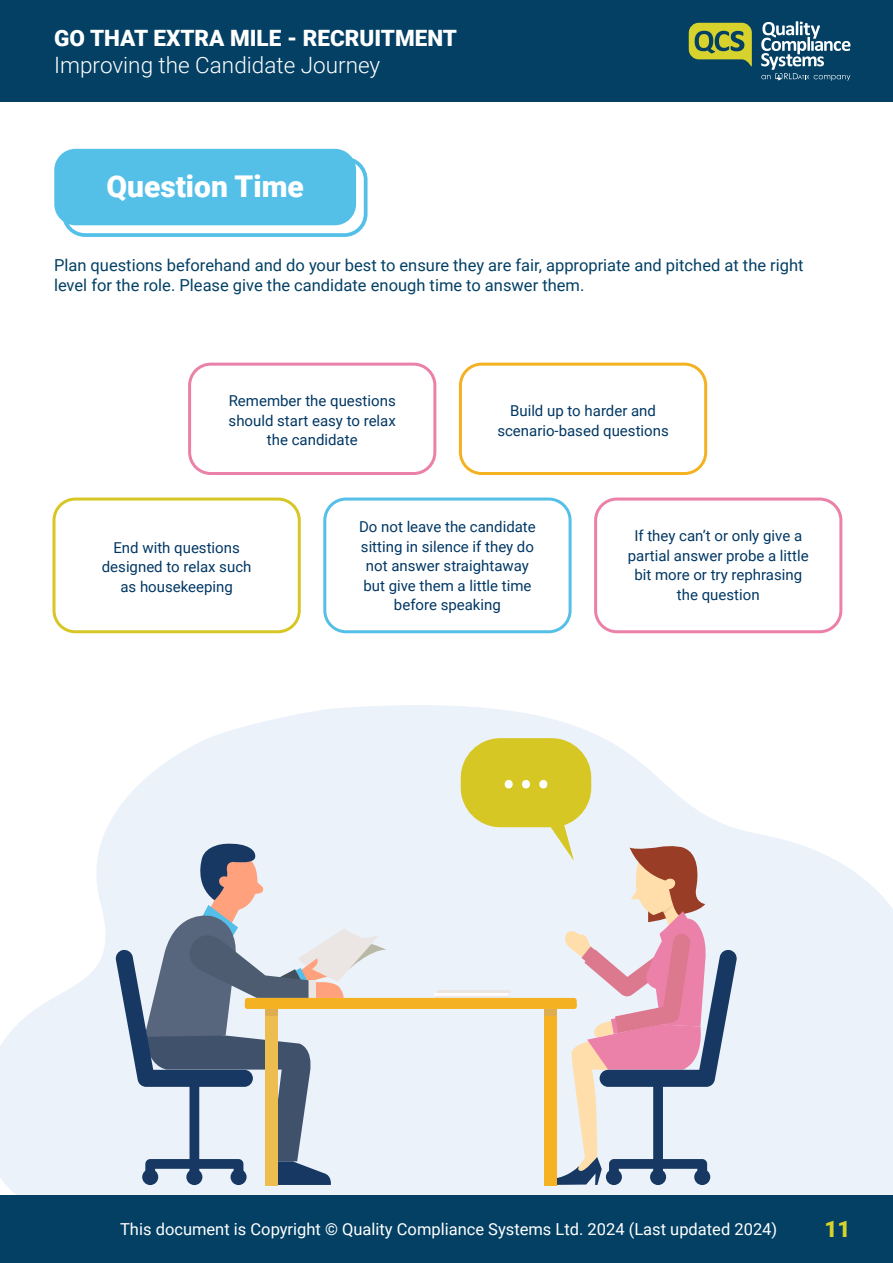
<style>
.page{position:relative;width:893px;height:1263px;background:#fff}
.page>*{position:absolute;margin:0;border:0;box-sizing:border-box;transform-origin:0 0}
.t1{font:900 30px "Roboto";color:#fff}
.t2{font:300 22.5px "Roboto";color:#fff}
.t3{font:900 22.5px "Roboto";color:#fff}
.t4{font:900 22.5px "Roboto";color:#d7d32c}
.Checklist_-_Body_Text{font:16.5px/20.2px "Roboto";color:#034064}
.t5{font:16.5px "Roboto";color:#fff}
.t6{font:15px/19.5px "Roboto";color:#003764;text-align:center}
</style>
<div class="page">
<div style="left:0;top:0;width:893px;height:102px;background:#034064"></div>
<svg style="left:689px;top:23px;width:63px;height:44px"></svg>
<svg style="left:761px;top:21px;width:89px;height:60px"></svg>
<div style="left:0;top:1195px;width:893px;height:68px;background:#034064"></div>
<svg style="left:0;top:705px;width:893px;height:490px;fill:#ebf2fa"></svg>
<div style="left:188px;top:363px;width:248px;height:112px;border:3px solid #eb80a8;border-radius:21px"></div>
<div style="left:459px;top:363px;width:248px;height:112px;border:3px solid #f4b223;border-radius:21px"></div>
<div style="left:53px;top:497px;width:248px;height:136px;border:3px solid #d7c724;border-radius:21px"></div>
<div style="left:323px;top:497px;width:249px;height:136px;border:3px solid #54c0e8;border-radius:21px"></div>
<div style="left:594px;top:497px;width:248px;height:136px;border:3px solid #eb80a8;border-radius:21px"></div>
<svg style="left:115px;top:738px;width:622px;height:447px"></svg>
<div style="left:505px;top:780px;width:8px;height:8px;background:#fff;border-radius:50%"></div>
<div style="left:522px;top:780px;width:8px;height:8px;background:#fff;border-radius:50%"></div>
<div style="left:539px;top:780px;width:8px;height:8px;background:#fff;border-radius:50%"></div>
<div style="left:62px;top:157px;width:305px;height:80px;border:4px solid #54c0e8;border-radius:21px"></div>
<div style="left:54px;top:149px;width:302px;height:76px;background:#54c0e8;border-radius:21px"></div>
<h2 class="t3" style="left:54px;top:22px;width:404px">GO THAT EXTRA MILE - RECRUITMENT</h2>
<h2 class="t2" style="left:54px;top:49px;width:327px">Improving the Candidate Journey</h2>
<p class="t1" style="left:106px;top:165px;width:199px">Question Time</p>
<p class="Checklist_-_Body_Text" style="left:54px;top:254px;width:751px">Plan questions beforehand and do your best to ensure they are fair, appropriate and pitched at the right level for the role. Please give the candidate enough time to answer them.</p>
<p class="t6" style="left:229px;top:391px;width:169px">Remember the questions should start easy to relax the candidate</p>
<p class="t6" style="left:497px;top:401px;width:173px">Build up to harder and scenario-based questions</p>
<p class="t6" style="left:102px;top:537px;width:151px">End with questions designed to relax such as housekeeping</p>
<p class="t6" style="left:359px;top:516px;width:178px">Do not leave the candidate sitting in silence if they do not answer straightaway but give them a little time before speaking</p>
<p class="t6" style="left:628px;top:526px;width:182px">If they can’t or only give a partial answer probe a little bit more or try rephrasing the question</p>
<p class="t5" style="left:120px;top:1218px;width:659px">This document is Copyright © Quality Compliance Systems Ltd. 2024 (Last updated 2024)</p>
<h2 class="t4" style="left:824px;top:1213px;width:28px">11</h2>
</div>
